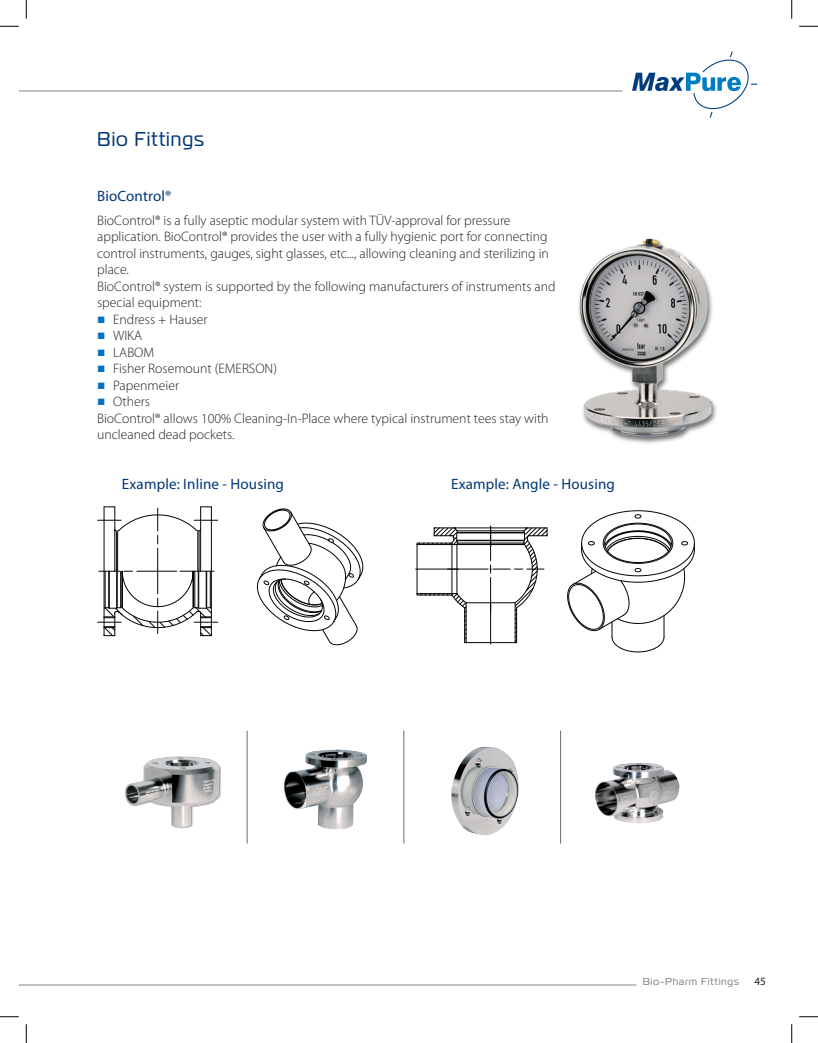
<style>
.page{position:relative;width:818px;height:1043px;background:#fff}
.page>*{position:absolute;margin:0;border:0;box-sizing:border-box;transform-origin:0 0}
.t1{font:20px "Magistral";letter-spacing:.05em;color:#013775;scale:.96 1}
.t2{font:15px "Myriad Pro";letter-spacing:.01em;color:#013775}
.t3{font:300 13.75px/16.5px "Myriad Pro";color:#231f20}
.t4{font:11.25px "Myriad Pro";color:#231f20}
.t5{font:10px "Magistral";letter-spacing:.075em;color:#808285}
.s1{font-family:"Arial";font-weight:400;color:#0970b9}
</style>
<div class="page">
<svg style="left:257px;top:508px;width:106px;height:137px"></svg>
<svg style="left:97px;top:506px;width:121px;height:130px"></svg>
<svg style="left:567px;top:510px;width:128px;height:142px"></svg>
<hr style="left:490px;top:601px;width:1px;height:43px;background:#040503">
<hr style="left:415px;top:569px;width:43px;height:1px;background:#040503">
<svg style="left:416px;top:526px;width:132px;height:117px"></svg>
<img style="left:578px;top:238px;width:139px;height:206px">
<img style="left:284px;top:749px;width:83px;height:81px">
<img style="left:451px;top:746px;width:68px;height:90px">
<img style="left:595px;top:763px;width:85px;height:61px">
<img style="left:125px;top:756px;width:97px;height:73px">
<hr style="left:247px;top:731px;width:1px;height:112px;background:#6c6d70">
<hr style="left:403px;top:731px;width:1px;height:112px;background:#6c6d70">
<hr style="left:560px;top:731px;width:1px;height:112px;background:#6c6d70">
<hr style="left:19px;top:91px;width:603px;height:1px;background:#808285">
<svg style="left:632px;top:51px;width:126px;height:67px"></svg>
<hr style="left:19px;top:984px;width:617px;height:1px;background:#808285">
<svg style="left:0;top:25px;width:19px;height:2px"></svg>
<svg style="left:799px;top:25px;width:19px;height:2px"></svg>
<svg style="left:0;top:1016px;width:19px;height:1px"></svg>
<svg style="left:799px;top:1016px;width:19px;height:1px"></svg>
<svg style="left:25px;top:0;width:2px;height:19px"></svg>
<svg style="left:25px;top:1024px;width:2px;height:18px"></svg>
<svg style="left:791px;top:0;width:1px;height:19px"></svg>
<svg style="left:791px;top:1024px;width:1px;height:18px"></svg>
<h1 class="t1" style="left:97px;top:127px;width:113px">Bio Fittings</h1>
<p class="t2" style="left:97px;top:187px;width:76px">BioControl®</p>
<p class="t3" style="left:97px;top:212px;width:460px">BioControl® is a fully aseptic modular system with TÜV-approval for pressure application. BioControl® provides the user with a fully hygienic port for connecting control instruments, gauges, sight glasses, etc..., allowing cleaning and sterilizing in place.<br>BioControl® system is supported by the following manufacturers of instruments and special equipment:</p>
<p class="t3" style="left:97px;top:311px;width:112px"><span class="s1">■</span> Endress + Hauser</p>
<p class="t3" style="left:97px;top:327px;width:47px"><span class="s1">■</span> WIKA</p>
<p class="t3" style="left:97px;top:344px;width:59px"><span class="s1">■</span> LABOM</p>
<p class="t3" style="left:97px;top:360px;width:181px"><span class="s1">■</span> Fisher Rosemount (EMERSON)</p>
<p class="t3" style="left:97px;top:377px;width:83px"><span class="s1">■</span> Papenmeier</p>
<p class="t3" style="left:97px;top:393px;width:453px"><span class="s1">■</span> Others<br>BioControl® allows 100% Cleaning-In-Place where typical instrument tees stay with uncleaned dead pockets.</p>
<p class="t2" style="left:122px;top:475px;width:163px">Example: Inline - Housing</p>
<p class="t2" style="left:451px;top:475px;width:165px">Example: Angle - Housing</p>
<p class="t5" style="left:642px;top:975px;width:98px">Bio-Pharm Fittings</p>
<p class="t4" style="left:754px;top:974px;width:13px">45</p>
</div>
